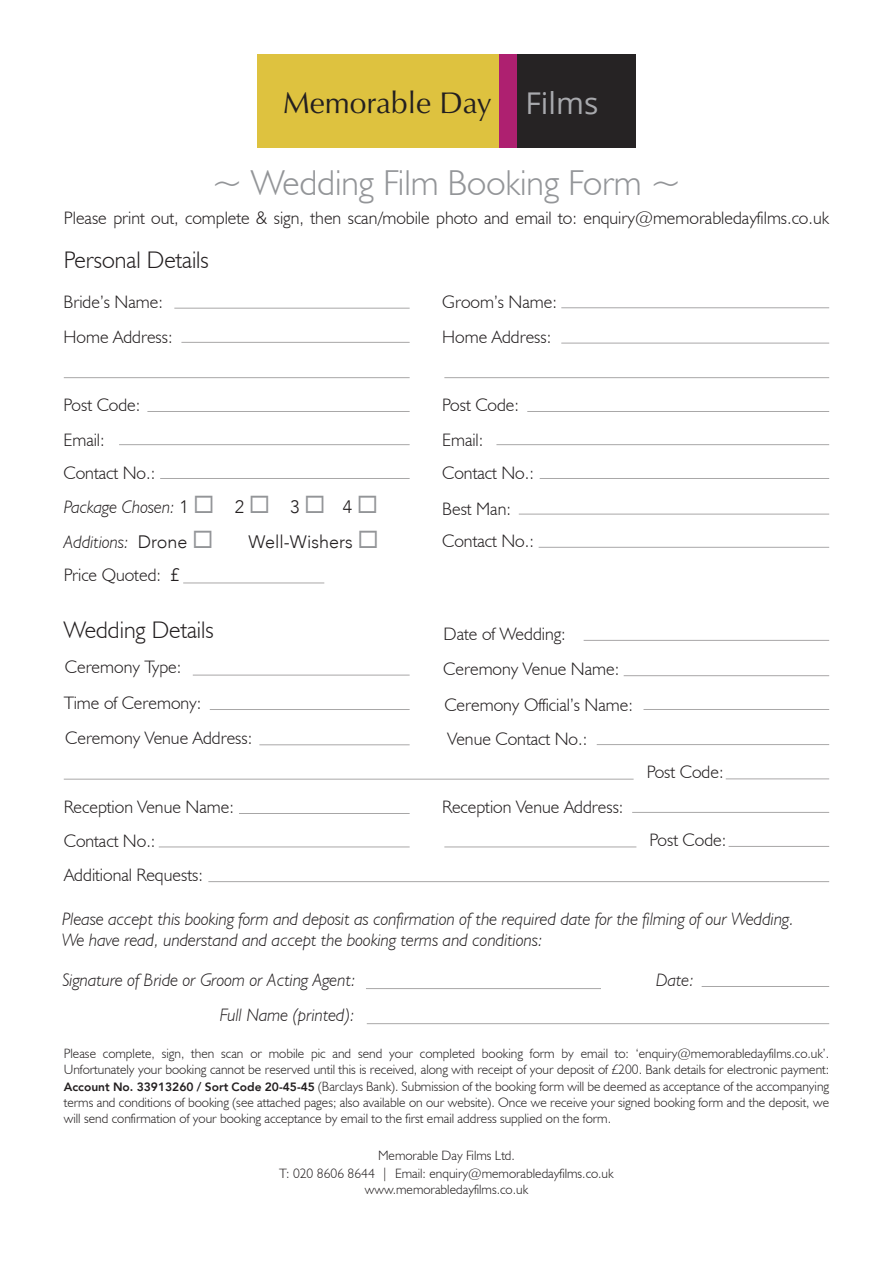
<style>
.page{position:relative;width:893px;height:1263px;background:#fff}
.page>*{position:absolute;margin:0;border:0;box-sizing:border-box;transform-origin:0 0}
.t1{font:300 36px "Humanist 521 BT";color:#939598}
.t2{font:30px "Optima LT";color:#231f20}
.t3{font:30px "Open Sans";color:#a8a9ad}
.t4{font:300 24px "Humanist 521 BT";color:#231f20}
.t5{font:300 18px "Humanist 521 BT";color:#231f20}
.t6{font:italic 300 18px/21.6px "Humanist 521 BT";color:#231f20}
.t7{font:300 18px "Avenir LT";color:#231f20}
.t8{font:300 13.5px/16.2px "Humanist 521 BT";color:#231f20;text-align:justify}
.s1{font-family:"Avenir LT";font-style:normal}
.s2{color:#939598}
.s3{font-family:"Avenir LT"}
.s4{font-family:"Avenir LT";font-weight:800;font-size:12px}
</style>
<div class="page">
<div style="left:257px;top:54px;width:245px;height:94px;background:#dec23f"></div>
<div style="left:510px;top:54px;width:126px;height:94px;background:#262324"></div>
<div style="left:499px;top:54px;width:18px;height:94px;background:#ae2070"></div>
<hr style="left:174px;top:308px;width:236px;height:1px;background:#231f20">
<hr style="left:181px;top:342px;width:229px;height:1px;background:#231f20">
<hr style="left:64px;top:377px;width:346px;height:1px;background:#231f20">
<hr style="left:147px;top:411px;width:263px;height:1px;background:#231f20">
<hr style="left:119px;top:444px;width:291px;height:1px;background:#231f20">
<hr style="left:160px;top:478px;width:250px;height:1px;background:#231f20">
<hr style="left:561px;top:307px;width:268px;height:1px;background:#231f20">
<hr style="left:561px;top:343px;width:268px;height:1px;background:#231f20">
<hr style="left:444px;top:377px;width:385px;height:1px;background:#231f20">
<hr style="left:527px;top:411px;width:302px;height:1px;background:#231f20">
<hr style="left:519px;top:514px;width:310px;height:1px;background:#231f20">
<hr style="left:540px;top:478px;width:289px;height:1px;background:#231f20">
<hr style="left:496px;top:444px;width:333px;height:1px;background:#231f20">
<hr style="left:539px;top:547px;width:290px;height:1px;background:#231f20">
<hr style="left:584px;top:640px;width:245px;height:1px;background:#231f20">
<hr style="left:210px;top:709px;width:200px;height:1px;background:#231f20">
<hr style="left:259px;top:744px;width:151px;height:1px;background:#231f20">
<hr style="left:159px;top:846px;width:251px;height:1px;background:#231f20">
<hr style="left:208px;top:881px;width:621px;height:1px;background:#231f20">
<hr style="left:624px;top:675px;width:205px;height:1px;background:#231f20">
<hr style="left:597px;top:744px;width:232px;height:1px;background:#231f20">
<hr style="left:64px;top:779px;width:570px;height:1px;background:#231f20">
<hr style="left:632px;top:812px;width:197px;height:1px;background:#231f20">
<hr style="left:444px;top:846px;width:192px;height:1px;background:#231f20">
<hr style="left:726px;top:778px;width:103px;height:1px;background:#231f20">
<hr style="left:239px;top:813px;width:171px;height:1px;background:#231f20">
<hr style="left:702px;top:986px;width:127px;height:1px;background:#231f20">
<hr style="left:729px;top:846px;width:100px;height:1px;background:#231f20">
<hr style="left:366px;top:988px;width:235px;height:1px;background:#231f20">
<hr style="left:367px;top:1023px;width:462px;height:1px;background:#231f20">
<hr style="left:183px;top:583px;width:141px;height:1px;background:#231f20">
<hr style="left:643px;top:709px;width:186px;height:1px;background:#231f20">
<hr style="left:193px;top:675px;width:217px;height:1px;background:#231f20">
<p class="t2" style="left:283px;top:85px;width:210px">Memorable Day</p>
<p class="t3" style="left:525px;top:82px;width:74px">Films</p>
<p class="t1" style="left:212px;top:161px;width:470px">~ Wedding Film Booking Form ~</p>
<p class="t5" style="left:64px;top:207px;width:767px">Please print out, complete &amp; sign, then scan/mobile photo and email to: enquiry@memorabledayfilms.co.uk</p>
<p class="t4" style="left:64px;top:245px;width:147px">Personal Details</p>
<p class="t5" style="left:64px;top:291px;width:101px">Bride’s Name:</p>
<p class="t5" style="left:64px;top:326px;width:111px">Home Address:</p>
<p class="t5" style="left:442px;top:291px;width:116px">Groom’s Name:</p>
<p class="t5" style="left:442px;top:326px;width:111px">Home Address:</p>
<p class="t5" style="left:64px;top:394px;width:78px">Post Code:</p>
<p class="t5" style="left:442px;top:394px;width:78px">Post Code:</p>
<p class="t5" style="left:64px;top:429px;width:43px">Email:</p>
<p class="t5" style="left:442px;top:429px;width:43px">Email:</p>
<p class="t5" style="left:64px;top:461px;width:93px">Contact No.:</p>
<p class="t5" style="left:442px;top:461px;width:93px">Contact No.:</p>
<p class="t6" style="left:64px;top:496px;width:316px">Package Chosen: <span class="s1">1</span> <span class="s2">◻</span> <span class="s1">2</span> <span class="s2">◻</span> <span class="s1">3</span> <span class="s2">◻</span> <span class="s1">4</span> <span class="s2">◻</span></p>
<p class="t6" style="left:64px;top:530px;width:151px">Additions: <span class="s1">Drone</span> <span class="s2">◻</span></p>
<p class="t7" style="left:248px;top:531px;width:132px">Well-Wishers <span class="s2">◻</span></p>
<p class="t5" style="left:64px;top:564px;width:117px">Price Quoted: <span class="s3">£</span></p>
<p class="t5" style="left:442px;top:497px;width:70px">Best Man:</p>
<p class="t5" style="left:442px;top:530px;width:93px">Contact No.:</p>
<p class="t4" style="left:64px;top:615px;width:152px">Wedding Details</p>
<p class="t5" style="left:444px;top:622px;width:124px">Date of Wedding:</p>
<p class="t5" style="left:65px;top:656px;width:118px">Ceremony Type:</p>
<p class="t5" style="left:443px;top:658px;width:178px">Ceremony Venue Name:</p>
<p class="t5" style="left:64px;top:692px;width:139px">Time of Ceremony:</p>
<p class="t5" style="left:65px;top:727px;width:189px">Ceremony Venue Address:</p>
<p class="t5" style="left:444px;top:693px;width:190px">Ceremony Official’s Name:</p>
<p class="t5" style="left:448px;top:728px;width:141px">Venue Contact No.:</p>
<p class="t5" style="left:64px;top:796px;width:172px">Reception Venue Name:</p>
<p class="t5" style="left:442px;top:796px;width:183px">Reception Venue Address:</p>
<p class="t5" style="left:64px;top:830px;width:93px">Contact No.:</p>
<p class="t5" style="left:64px;top:864px;width:140px">Additional Requests:</p>
<p class="t5" style="left:647px;top:760px;width:78px">Post Code:</p>
<p class="t5" style="left:649px;top:829px;width:78px">Post Code:</p>
<p class="t6" style="left:62px;top:908px;width:733px">Please accept this booking form and deposit as confirmation of the required date for the filming of our Wedding.<br>We have read, understand and accept the booking terms and conditions:</p>
<p class="t6" style="left:62px;top:969px;width:295px">Signature of Bride or Groom or Acting Agent:</p>
<p class="t6" style="left:656px;top:969px;width:39px">Date:</p>
<p class="t6" style="left:220px;top:1004px;width:137px">Full Name (printed):</p>
<p class="t8" style="left:64px;top:1045px;width:767px">Please complete, sign, then scan or mobile pic and send your completed booking form by email to: ‘enquiry@memorabledayfilms.co.uk’.<br>Unfortunately your booking cannot be reserved until this is received, along with receipt of your deposit of £200. Bank details for electronic payment:<br><span class="s4">Account No. 33913260 / Sort Code 20-45-45</span> (Barclays Bank). Submission of the booking form will be deemed as acceptance of the accompanying terms and conditions of booking (see attached pages; also available on our website). Once we receive your signed booking form and the deposit, we will send confirmation of your booking acceptance by email to the first email address supplied on the form.</p>
<p class="t8" style="left:378px;top:1147px;width:138px">Memorable Day Films Ltd.</p>
<p class="t8" style="left:279px;top:1165px;width:336px">T: 020 8606 8644 | Email: enquiry@memorabledayfilms.co.uk</p>
<p class="t8" style="left:365px;top:1181px;width:165px">www.memorabledayfilms.co.uk</p>
</div>
